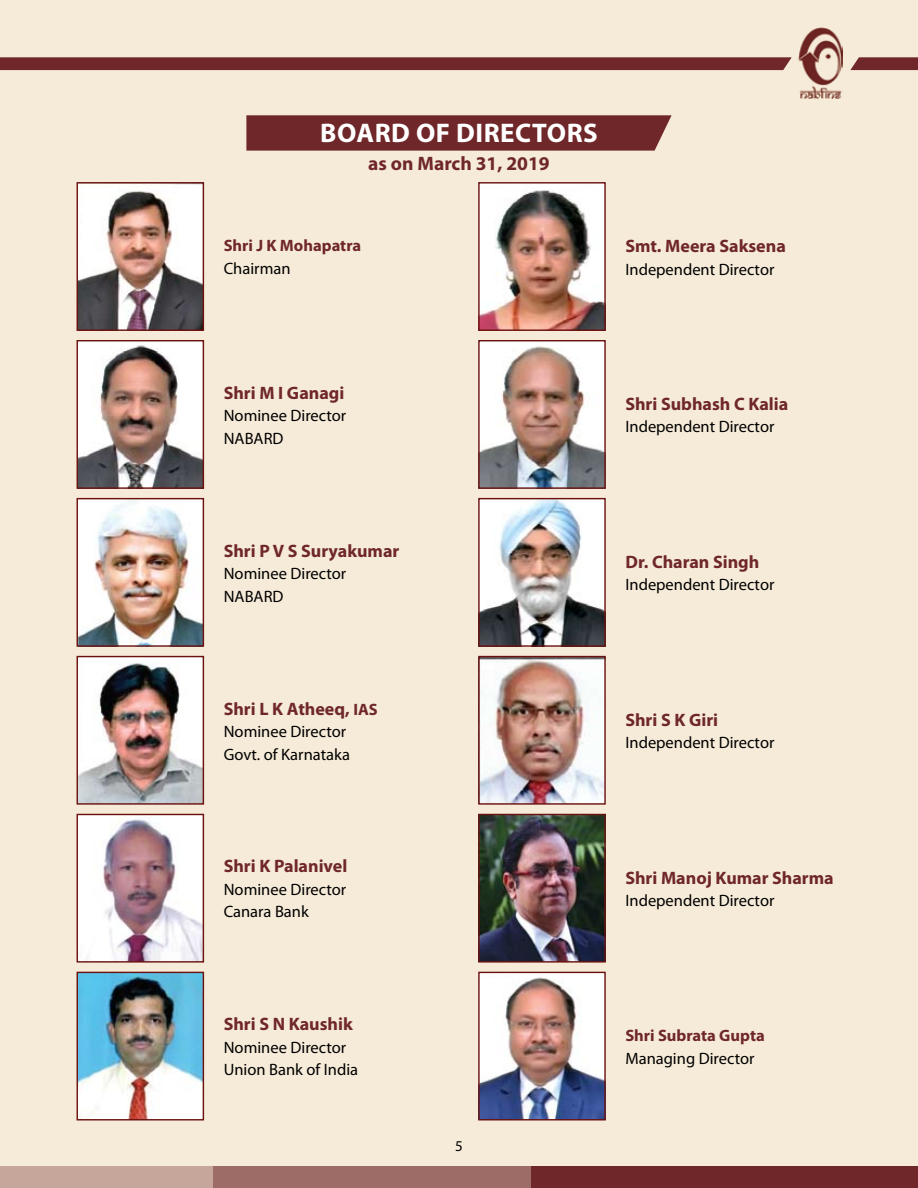
<style>
.page{position:relative;width:918px;height:1188px;background:#f6ebd8}
.page>*{position:absolute;margin:0;border:0;box-sizing:border-box;transform-origin:0 0}
.t1{font:700 27px "Myriad Pro";letter-spacing:.02em;color:#fff}
.t2{font:700 19.5px "Myriad Pro";color:#6f2729}
.t3{font:700 18px "Myriad Pro";color:#6f2729}
.t4{font:16.5px/22.5px "Myriad Pro";color:#000}
.t5{font:700 16.5px "Myriad Pro";color:#6f2729}
.t6{font:15px "Myriad Pro";color:#000}
.s1{font-size:16.5px}
</style>
<div class="page">
<svg style="left:0;top:57px;width:792px;height:13px;background:#722c2e"></svg>
<svg style="left:850px;top:57px;width:68px;height:13px"></svg>
<div style="left:0;top:1167px;width:213px;height:21px;background:#c6a69a"></div>
<div style="left:531px;top:1167px;width:387px;height:21px;background:#6f2729"></div>
<div style="left:213px;top:1167px;width:318px;height:21px;background:#9e6c66"></div>
<img style="left:799px;top:27px;width:43px;height:72px">
<svg style="left:246px;top:115px;width:426px;height:36px;background:#742e30"></svg>
<img style="left:79px;top:184px;width:123px;height:145px">
<div style="left:77px;top:182px;width:127px;height:149px;border:1px solid #6b120f"></div>
<img style="left:480px;top:184px;width:124px;height:145px">
<div style="left:478px;top:182px;width:128px;height:149px;border:1px solid #6b120f"></div>
<img style="left:79px;top:500px;width:123px;height:145px">
<div style="left:77px;top:498px;width:127px;height:149px;border:1px solid #6b120f"></div>
<img style="left:480px;top:500px;width:124px;height:145px">
<div style="left:478px;top:498px;width:128px;height:149px;border:1px solid #6b120f"></div>
<img style="left:79px;top:816px;width:123px;height:145px">
<div style="left:77px;top:814px;width:127px;height:149px;border:1px solid #6b120f"></div>
<img style="left:480px;top:816px;width:124px;height:145px">
<div style="left:478px;top:814px;width:128px;height:149px;border:1px solid #6b120f"></div>
<img style="left:79px;top:342px;width:123px;height:145px">
<div style="left:77px;top:340px;width:127px;height:149px;border:1px solid #6b120f"></div>
<img style="left:480px;top:974px;width:124px;height:145px">
<div style="left:478px;top:972px;width:128px;height:149px;border:1px solid #6b120f"></div>
<img style="left:480px;top:342px;width:124px;height:145px">
<div style="left:478px;top:340px;width:128px;height:149px;border:1px solid #6b120f"></div>
<img style="left:79px;top:658px;width:123px;height:145px">
<div style="left:77px;top:656px;width:127px;height:149px;border:1px solid #6b120f"></div>
<img style="left:480px;top:658px;width:124px;height:145px">
<div style="left:478px;top:656px;width:128px;height:149px;border:1px solid #6b120f"></div>
<img style="left:79px;top:974px;width:123px;height:145px">
<div style="left:77px;top:972px;width:127px;height:149px;border:1px solid #6b120f"></div>
<h1 class="t1" style="left:320px;top:115px;width:55px">Board</h1>
<h1 class="t1" style="left:416px;top:115px;width:166px">of Directors</h1>
<p class="t2" style="left:368px;top:151px;width:183px">as on March 31, 2019</p>
<p class="t5" style="left:224px;top:235px;width:139px">Shri J K Mohapatra</p>
<p class="t4" style="left:224px;top:257px;width:68px">Chairman</p>
<p class="t3" style="left:625px;top:234px;width:162px">Smt. Meera Saksena</p>
<p class="t4" style="left:625px;top:257px;width:151px">Independent Director</p>
<p class="t3" style="left:224px;top:381px;width:122px">Shri M I Ganagi</p>
<p class="t4" style="left:224px;top:404px;width:124px">Nominee Director<br>NABARD</p>
<p class="t3" style="left:224px;top:539px;width:177px">Shri P V S Suryakumar</p>
<p class="t4" style="left:224px;top:562px;width:124px">Nominee Director<br>NABARD</p>
<p class="t3" style="left:224px;top:697px;width:156px">Shri L K Atheeq, <span class="s1">IAS</span></p>
<p class="t4" style="left:224px;top:720px;width:128px">Nominee Director<br>Govt. of Karnataka</p>
<p class="t3" style="left:224px;top:855px;width:125px">Shri K Palanivel</p>
<p class="t4" style="left:224px;top:878px;width:124px">Nominee Director<br>Canara Bank</p>
<p class="t3" style="left:224px;top:1013px;width:131px">Shri S N Kaushik</p>
<p class="t4" style="left:224px;top:1036px;width:136px">Nominee Director<br>Union Bank of India</p>
<p class="t6" style="left:455px;top:1137px;width:9px">5</p>
<p class="t3" style="left:625px;top:392px;width:164px">Shri Subhash C Kalia</p>
<p class="t4" style="left:625px;top:415px;width:151px">Independent Director</p>
<p class="t3" style="left:625px;top:550px;width:135px">Dr. Charan Singh</p>
<p class="t4" style="left:625px;top:573px;width:151px">Independent Director</p>
<p class="t3" style="left:625px;top:708px;width:94px">Shri S K Giri</p>
<p class="t4" style="left:625px;top:731px;width:151px">Independent Director</p>
<p class="t3" style="left:625px;top:866px;width:210px">Shri Manoj Kumar Sharma</p>
<p class="t4" style="left:625px;top:889px;width:151px">Independent Director</p>
<p class="t5" style="left:625px;top:1025px;width:141px">Shri Subrata Gupta</p>
<p class="t4" style="left:625px;top:1046px;width:131px">Managing Director</p>
</div>
